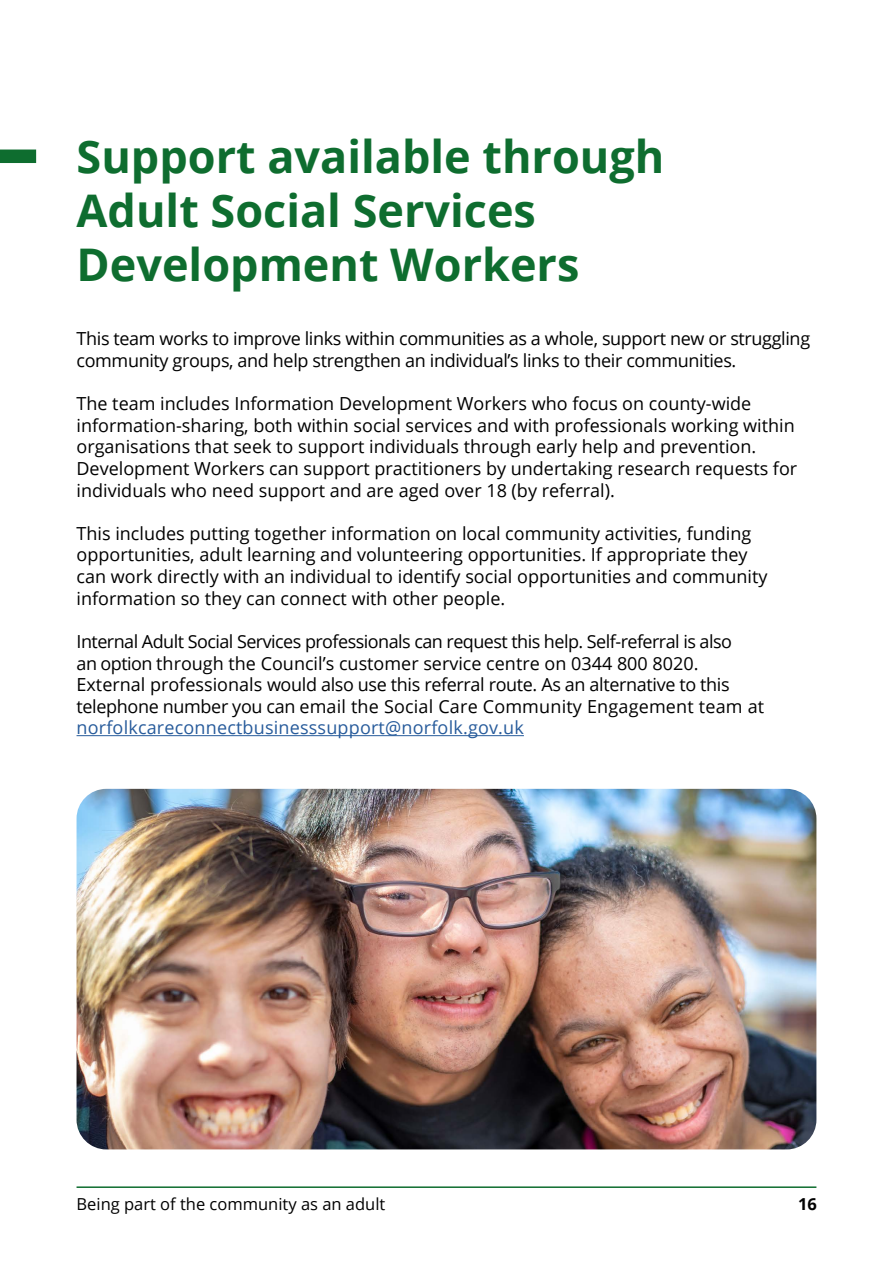
<style>
.page{position:relative;width:893px;height:1263px;background:#fff}
.page>*{position:absolute;margin:0;border:0;box-sizing:border-box;transform-origin:0 0}
.t1{font:700 45px/54px "Open Sans";color:#0e6d2f}
.Body{font:18px/21.6px "Open Sans";color:#000}
.Body-2{font:18px/21.6px "Open Sans";letter-spacing:-.02em;color:#000}
.t2{font:16.5px "Open Sans";color:#000}
.t3{font:700 16.5px "Open Sans";color:#000}
.s1{color:#275b9b}
</style>
<div class="page">
<hr style="left:77px;top:1186px;width:739px;height:2px;background:#0e6d2f">
<hr style="left:77px;top:735px;width:447px;height:1px;background:#275b9b">
<img style="left:77px;top:789px;width:739px;height:360px">
<div style="left:0;top:150px;width:36px;height:13px;background:#0e6d2f"></div>
<h2 class="t1" style="left:77px;top:128px;width:589px">Support available through</h2>
<h2 class="t1" style="left:77px;top:182px;width:504px">Adult Social Services<br>Development Workers</h2>
<p class="Body-2" style="left:77px;top:328px;width:735px">This team works to improve links within communities as a whole, support new or struggling community groups, and help strengthen an individual’s links to their communities.</p>
<p class="Body" style="left:77px;top:392px;width:720px">The team includes Information Development Workers who focus on county-wide information-sharing, both within social services and with professionals working within organisations that seek to support individuals through early help and prevention.</p>
<p class="Body" style="left:77px;top:457px;width:722px">Development Workers can support practitioners by undertaking research requests for individuals who need support and are aged over 18 (by referral).</p>
<p class="Body" style="left:77px;top:522px;width:692px">This includes putting together information on local community activities, funding opportunities, adult learning and volunteering opportunities. If appropriate they can work directly with an individual to identify social opportunities and community information so they can connect with other people.</p>
<p class="Body" style="left:77px;top:630px;width:689px">Internal Adult Social Services professionals can request this help. Self-referral is also<br>an option through the Council’s customer service centre on 0344 800 8020.<br>External professionals would also use this referral route. As an alternative to this telephone number you can email the Social Care Community Engagement team at <span class="s1">norfolkcareconnectbusinesssupport@norfolk.gov.uk</span></p>
<p class="t2" style="left:77px;top:1192px;width:310px">Being part of the community as an adult</p>
<p class="t3" style="left:798px;top:1192px;width:20px">16</p>
</div>
